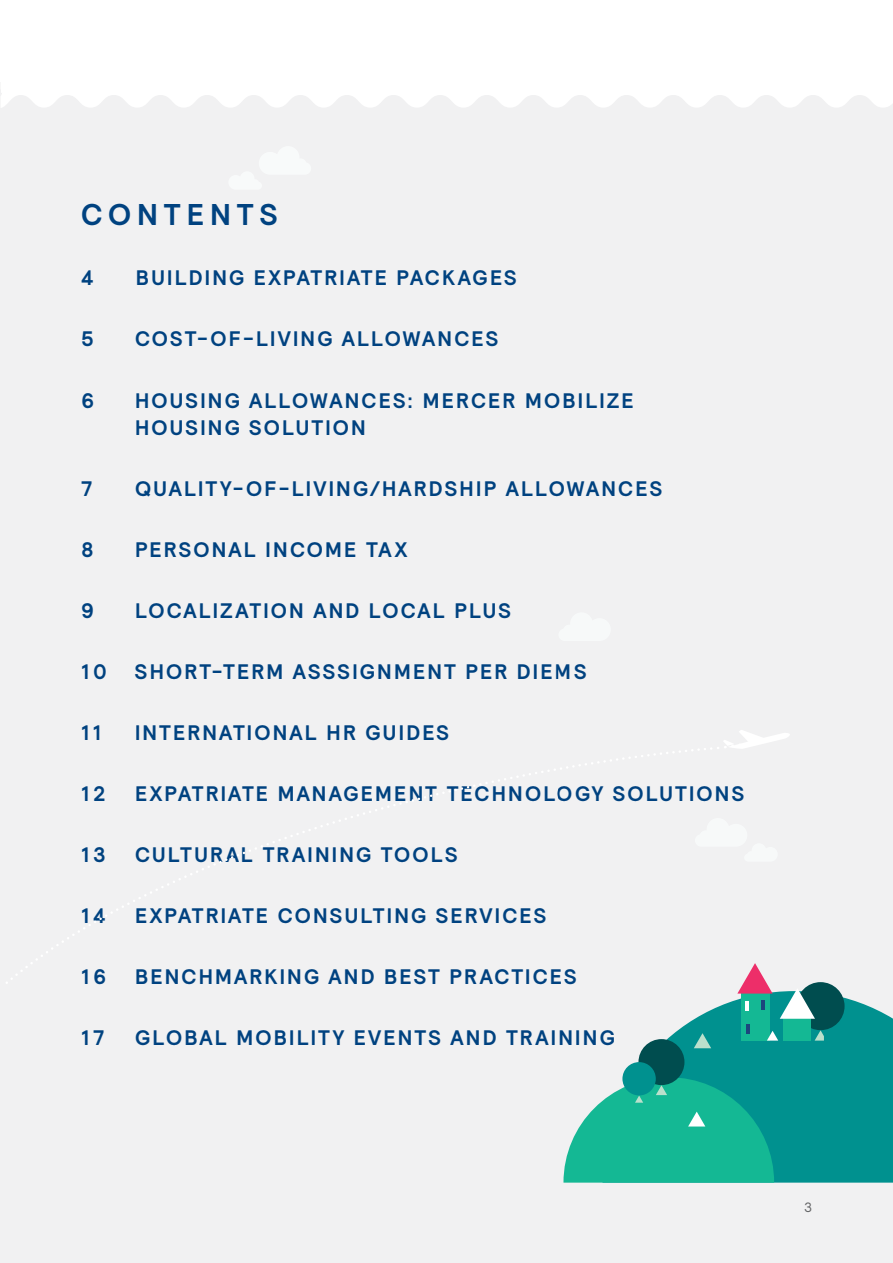
<style>
.page{position:relative;width:893px;height:1263px;background:#fff}
.page>*{position:absolute;margin:0;border:0;box-sizing:border-box;transform-origin:0 0}
.t1{font:700 30px "Relative";letter-spacing:.2em;color:#004280}
.t2{font:700 21px/27px "Relative";letter-spacing:.105em;color:#004280}
.t3{font:13.5px "Relative";color:#636466}
</style>
<div class="page">
<div style="left:1px;top:83px;width:892px;height:1180px;background:#f1f1f2"></div>
<svg style="left:1px;top:83px;width:892px;height:25px;fill:#fff"></svg>
<svg style="left:628px;top:991px;width:265px;height:191px;fill:#00918f"></svg>
<svg style="left:815px;top:1030px;width:9px;height:10px"></svg>
<div style="left:796px;top:982px;width:48px;height:48px;background:#004d4f;border-radius:50%"></div>
<div style="left:784px;top:1018px;width:27px;height:22px;background:#14b894"></div>
<svg style="left:780px;top:988px;width:35px;height:31px"></svg>
<div style="left:741px;top:992px;width:28px;height:48px;background:#14b894"></div>
<svg style="left:737px;top:963px;width:36px;height:30px"></svg>
<svg style="left:694px;top:1033px;width:17px;height:15px"></svg>
<hr style="left:745px;top:1001px;width:4px;height:10px;background:#fff">
<svg style="left:746px;top:1024px;width:4px;height:9px"></svg>
<hr style="left:761px;top:1000px;width:4px;height:10px;background:#1c457d">
<svg style="left:767px;top:1031px;width:11px;height:9px"></svg>
<div style="left:638px;top:1039px;width:46px;height:46px;background:#004d4f;border-radius:50%"></div>
<div style="left:622px;top:1062px;width:34px;height:33px;background:#00918f;border-radius:50%"></div>
<svg style="left:563px;top:1077px;width:211px;height:105px;background:#2ab89d"></svg>
<svg style="left:724px;top:730px;width:66px;height:19px"></svg>
<h1 class="t1" style="left:81px;top:195px;width:198px">CONTENTS</h1>
<p class="t2" style="left:81px;top:264px;width:14px">4</p>
<p class="t2" style="left:136px;top:264px;width:382px">BUILDING EXPATRIATE PACKAGES</p>
<p class="t2" style="left:81px;top:325px;width:14px">5</p>
<p class="t2" style="left:135px;top:325px;width:365px">COST-OF-LIVING ALLOWANCES</p>
<p class="t2" style="left:81px;top:386px;width:15px">6</p>
<p class="t2" style="left:135px;top:386px;width:500px">HOUSING ALLOWANCES: MERCER MOBILIZE<br>HOUSING SOLUTION</p>
<p class="t2" style="left:81px;top:474px;width:12px">7</p>
<p class="t2" style="left:135px;top:474px;width:529px">QUALITY-OF-LIVING/HARDSHIP ALLOWANCES</p>
<p class="t2" style="left:81px;top:535px;width:14px">8</p>
<p class="t2" style="left:135px;top:535px;width:274px">PERSONAL INCOME TAX</p>
<p class="t2" style="left:81px;top:596px;width:15px">9</p>
<p class="t2" style="left:135px;top:596px;width:378px">LOCALIZATION AND LOCAL PLUS</p>
<p class="t2" style="left:81px;top:657px;width:27px">10</p>
<p class="t2" style="left:135px;top:657px;width:453px">SHORT-TERM ASSSIGNMENT PER DIEMS</p>
<p class="t2" style="left:81px;top:719px;width:22px">11</p>
<p class="t2" style="left:135px;top:719px;width:316px">INTERNATIONAL HR GUIDES</p>
<p class="t2" style="left:81px;top:780px;width:26px">12</p>
<p class="t2" style="left:135px;top:780px;width:611px">EXPATRIATE MANAGEMENT TECHNOLOGY SOLUTIONS</p>
<p class="t2" style="left:81px;top:841px;width:26px">13</p>
<p class="t2" style="left:135px;top:841px;width:324px">CULTURAL TRAINING TOOLS</p>
<p class="t2" style="left:81px;top:902px;width:26px">14</p>
<p class="t2" style="left:135px;top:902px;width:413px">EXPATRIATE CONSULTING SERVICES</p>
<p class="t2" style="left:81px;top:963px;width:27px">16</p>
<p class="t2" style="left:135px;top:963px;width:443px">BENCHMARKING AND BEST PRACTICES</p>
<p class="t2" style="left:81px;top:1024px;width:24px">17</p>
<p class="t2" style="left:135px;top:1024px;width:481px">GLOBAL MOBILITY EVENTS AND TRAINING</p>
<p class="t3" style="left:804px;top:1199px;width:10px">3</p>
</div>
